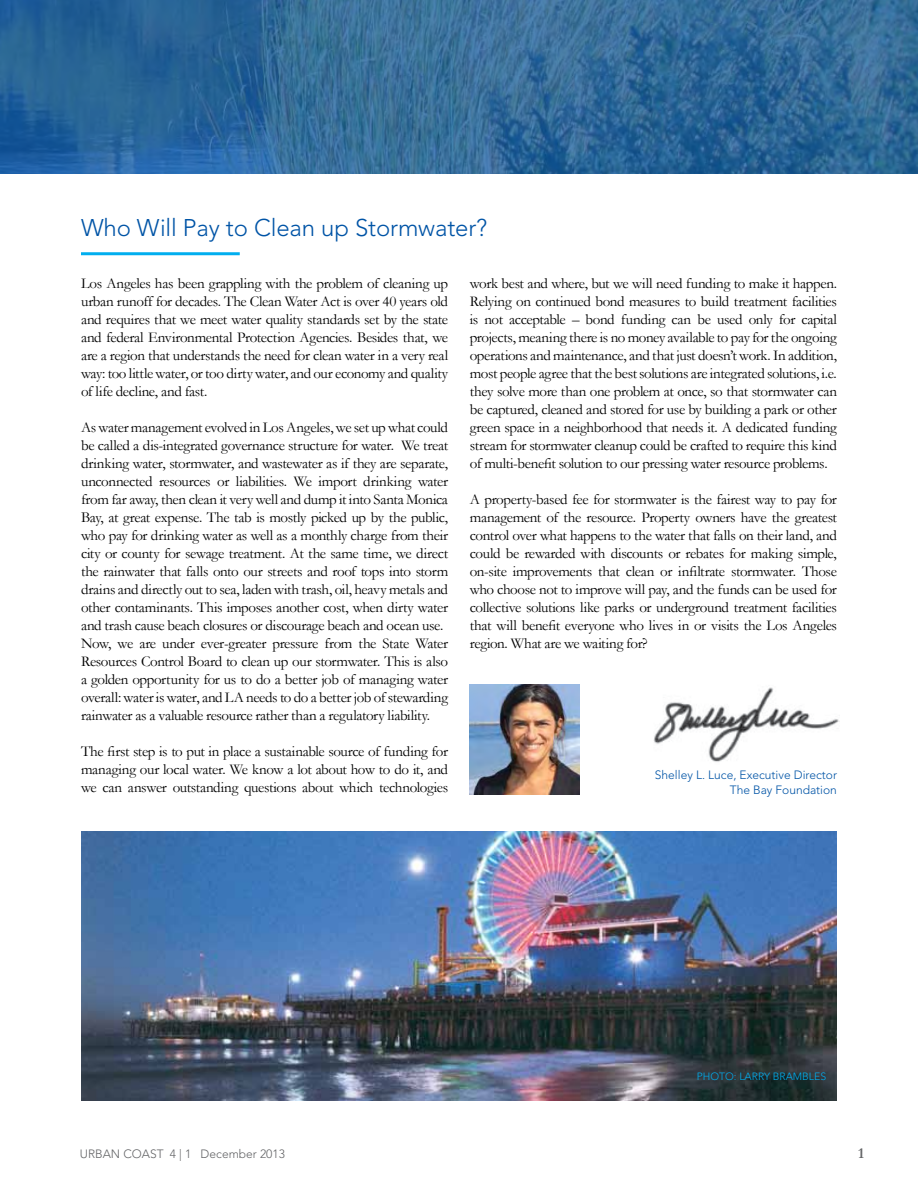
<style>
.page{position:relative;width:918px;height:1188px;background:#fff}
.page>*{position:absolute;margin:0;border:0;box-sizing:border-box;transform-origin:0 0}
.t1{font:300 24px "Avenir";letter-spacing:-.005em;color:#0054a6}
.t2{font:15px/18px "Garamond";letter-spacing:-.025em;color:#000;text-align:justify}
.t3{font:700 15px "Garamond";color:#636466}
.t4{font:300 12px/15px "Avenir";color:#0054a6;text-align:right}
.t5{font:300 12px "Avenir";color:#636466}
.t6{font:300 10.5px "Avenir";color:#00aeef}
</style>
<div class="page">
<img style="left:653px;top:687px;width:186px;height:75px">
<hr style="left:81px;top:252px;width:159px;height:3px;background:#00aeef">
<img style="left:470px;top:685px;width:109px;height:109px">
<svg style="left:0;top:0;width:918px;height:174px;background:#2f6898"></svg>
<img style="left:81px;top:832px;width:756px;height:268px">
<h1 class="t1" style="left:81px;top:214px;width:408px">Who Will Pay to Clean up Stormwater?</h1>
<p class="t2" style="left:81px;top:274px;width:369px">Los Angeles has been grappling with the problem of cleaning up urban runoff for decades. The Clean Water Act is over 40 years old and requires that we meet water quality standards set by the state and federal Environmental Protection Agencies. Besides that, we are a region that understands the need for clean water in a very real way: too little water, or too dirty water, and our economy and quality of life decline, and fast.</p>
<p class="t2" style="left:81px;top:418px;width:369px;text-align:left">As water management evolved in Los Angeles, we set up what could be called a dis-integrated governance structure for water. We treat drinking water, stormwater, and wastewater as if they are separate, unconnected resources or liabilities. We import drinking water from far away, then clean it very well and dump it into Santa Monica Bay, at great expense. The tab is mostly picked up by the public, who pay for drinking water as well as a monthly charge from their city or county for sewage treatment. At the same time, we direct the rainwater that falls onto our streets and roof tops into storm drains and directly out to sea, laden with trash, oil, heavy metals and other contaminants. This imposes another cost, when dirty water and trash cause beach closures or discourage beach and ocean use.<br>Now, we are under ever-greater pressure from the State Water Resources Control Board to clean up our stormwater. This is also a golden opportunity for us to do a better job of managing water overall: water is water, and LA needs to do a better job of stewarding rainwater as a valuable resource rather than a regulatory liability.</p>
<p class="t2" style="left:81px;top:742px;width:369px">The first step is to put in place a sustainable source of funding for managing our local water. We know a lot about how to do it, and we can answer outstanding questions about which technologies</p>
<p class="t2" style="left:470px;top:274px;width:369px">work best and where, but we will need funding to make it happen.<br>Relying on continued bond measures to build treatment facilities is not acceptable – bond funding can be used only for capital projects, meaning there is no money available to pay for the ongoing operations and maintenance, and that just doesn’t work. In addition, most people agree that the best solutions are integrated solutions, i.e. they solve more than one problem at once, so that stormwater can be captured, cleaned and stored for use by building a park or other green space in a neighborhood that needs it. A dedicated funding stream for stormwater cleanup could be crafted to require this kind of multi-benefit solution to our pressing water resource problems.</p>
<p class="t2" style="left:470px;top:490px;width:369px">A property-based fee for stormwater is the fairest way to pay for management of the resource. Property owners have the greatest control over what happens to the water that falls on their land, and could be rewarded with discounts or rebates for making simple, on-site improvements that clean or infiltrate stormwater. Those who choose not to improve will pay, and the funds can be used for collective solutions like parks or underground treatment facilities that will benefit everyone who lives in or visits the Los Angeles region. What are we waiting for?</p>
<p class="t4" style="left:655px;top:767px;width:184px">Shelley L. Luce, Executive Director<br>The Bay Foundation</p>
<p class="t6" style="left:697px;top:1070px;width:23px">Photo</p>
<p class="t6" style="left:734px;top:1070px;width:13px">: larr</p>
<p class="t6" style="left:764px;top:1070px;width:24px">y Brambl</p>
<p class="t6" style="left:814px;top:1070px;width:12px">es</p>
<p class="t5" style="left:80px;top:1146px;width:207px">URBAN COAST 4 | 1 December 2013</p>
<p class="t3" style="left:858px;top:1144px;width:7px">1</p>
</div>
